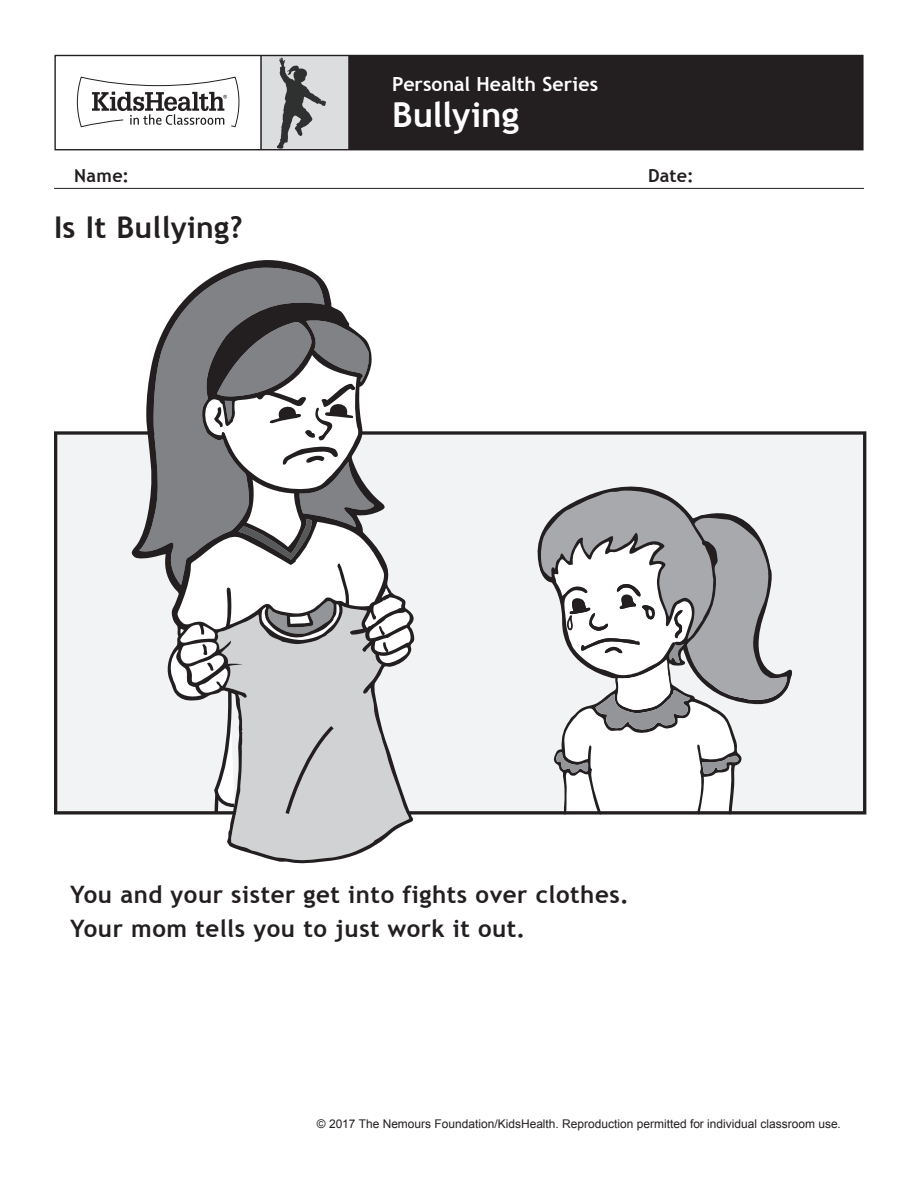
<style>
.page{position:relative;width:918px;height:1188px;background:#fff}
.page>*{position:absolute;margin:0;border:0;box-sizing:border-box;transform-origin:0 0}
.Handout_Header{font:700 34.5px "Trebuchet MS";letter-spacing:-.005em;color:#fff}
.Handout_Title{font:700 30px "Trebuchet MS";letter-spacing:.01em;color:#231f20}
.Handout_Header-2{font:700 24px/34.3px "Trebuchet MS";letter-spacing:.02em;color:#231f20}
.Handout_Header-3{font:700 19.5px "Trebuchet MS";color:#fff}
.t1{font:700 18px "Trebuchet MS";letter-spacing:.015em;color:#231f20}
.t2{font:12px "Arial";color:#231f20}
</style>
<div class="page">
<div style="left:261px;top:55px;width:88px;height:95px;background:#dcdddf"></div>
<div style="left:349px;top:55px;width:513px;height:95px;background:#231f20"></div>
<svg style="left:76px;top:76px;width:164px;height:52px"></svg>
<hr style="left:348px;top:55px;width:2px;height:95px;background:#231f20">
<hr style="left:260px;top:55px;width:2px;height:95px;background:#231f20">
<div style="left:54px;top:55px;width:810px;height:95px;border:1px solid #231f20"></div>
<svg style="left:277px;top:57px;width:49px;height:91px"></svg>
<hr style="left:54px;top:188px;width:810px;height:1px;background:#231f20">
<div style="left:54px;top:431px;width:812px;height:383px;background:#f2f3f4"></div>
<div style="left:530px;top:458px;width:264px;height:229px;background:#f2f3f4"></div>
<svg style="left:536px;top:488px;width:255px;height:327px;fill:#f2f3f4"></svg>
<svg style="left:132px;top:260px;width:283px;height:603px"></svg>
<svg style="left:170px;top:319px;width:243px;height:498px"></svg>
<svg style="left:540px;top:490px;width:251px;height:323px"></svg>
<p class="Handout_Header-3" style="left:392px;top:71px;width:207px">Personal Health Series</p>
<p class="Handout_Header" style="left:392px;top:93px;width:129px">Bullying</p>
<h3 class="t1" style="left:74px;top:164px;width:56px">Name:</h3>
<h3 class="t1" style="left:648px;top:164px;width:47px">Date:</h3>
<p class="Handout_Title" style="left:54px;top:209px;width:190px">Is It Bullying?</p>
<p class="Handout_Header-2" style="left:70px;top:877px;width:560px">You and your sister get into fights over clothes.<br>Your mom tells you to just work it out.</p>
<p class="t2" style="left:317px;top:1116px;width:526px">© 2017 The Nemours Foundation/KidsHealth. Reproduction permitted for individual classroom use.</p>
</div>
